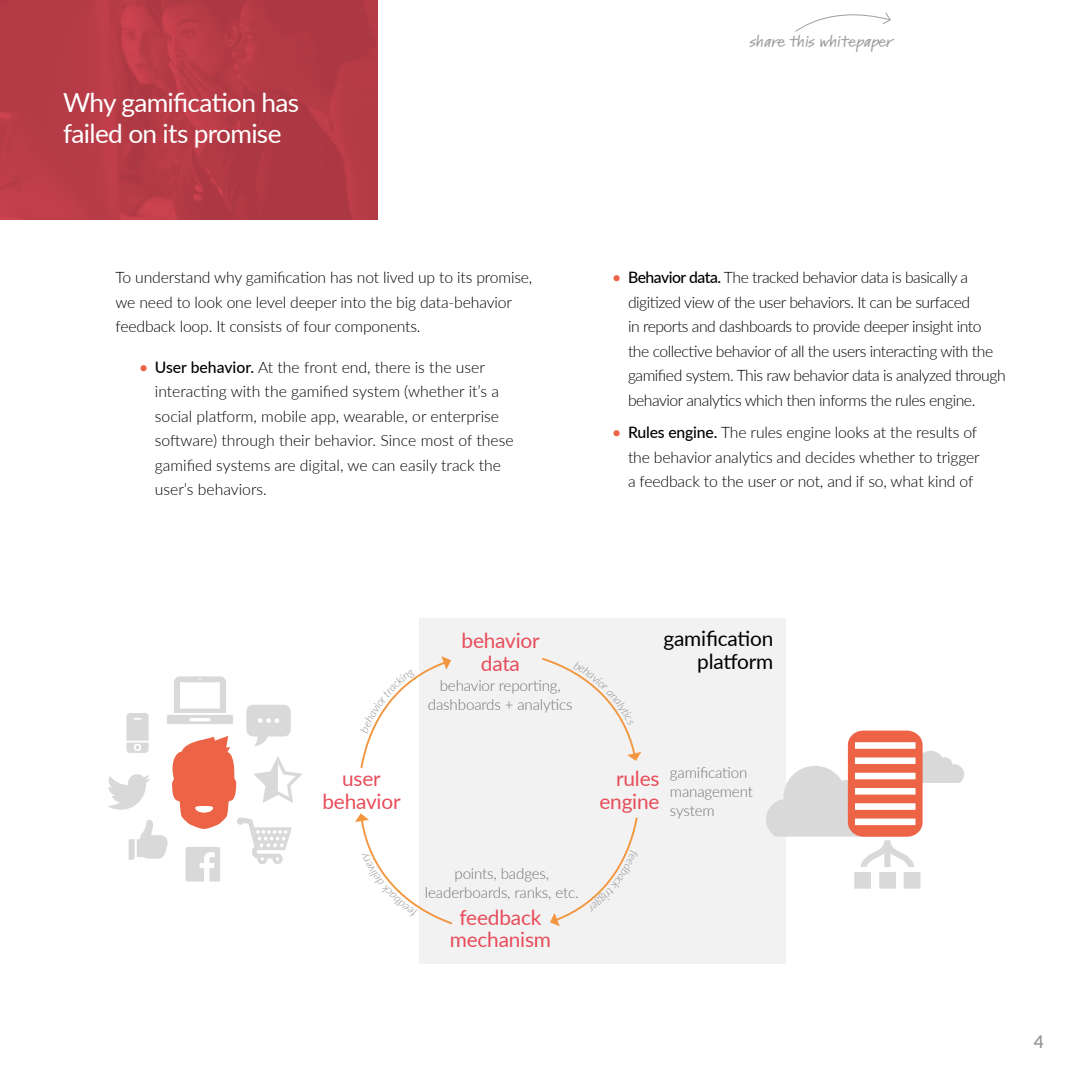
<style>
.page{position:relative;width:1071px;height:1071px;background:#fff}
.page>*{position:absolute;margin:0;border:0;box-sizing:border-box;transform-origin:0 0}
.t1{font:26.25px/31.5px "Lato";letter-spacing:-.025em;color:#fff}
.t2{font:20.82px/22.8px "Lato";letter-spacing:-.01em;color:#e84c5a;text-align:center}
.t3{font:20.82px/22.8px "Lato";letter-spacing:-.01em;color:#000;text-align:right}
.t4{font:600 17.5px "Lato";color:#939598}
.t5{font:300 15.75px/24.5px "Lato";letter-spacing:-.01em;color:#000}
.t6{font:300 15.75px/24.5px "Lato";letter-spacing:-.03em;color:#000}
.t7{font:300 15.22px/18.9px "Lato";letter-spacing:-.01em;color:#737373;text-align:center}
.t8{font:600 expanded 14px "Kremlin Pro";letter-spacing:-.01em;color:#9d9d9d}
.s1{font-weight:500;color:#ed6346}
.s2{font-weight:500}
</style>
<div class="page">
<svg style="left:795px;top:13px;width:96px;height:19px"></svg>
<img style="left:0;top:0;width:378px;height:219px">
<svg style="left:108px;top:676px;width:194px;height:206px"></svg>
<div style="left:419px;top:618px;width:367px;height:346px;background:#f2f2f2"></div>
<svg style="left:766px;top:731px;width:198px;height:158px"></svg>
<svg style="left:360px;top:656px;width:91px;height:113px"></svg>
<svg style="left:550px;top:817px;width:88px;height:109px"></svg>
<svg style="left:542px;top:658px;width:99px;height:103px"></svg>
<svg style="left:355px;top:813px;width:98px;height:112px"></svg>
<h1 class="t1" style="left:63px;top:85px;width:238px">Why gamification has failed on its promise</h1>
<p class="t5" style="left:116px;top:265px;width:418px">To understand why gamification has not lived up to its promise, we need to look one level deeper into the big data-behavior feedback loop. It consists of four components.</p>
<p class="t5" style="left:155px;top:354px;width:360px;text-indent:-16px"><span class="s1">•</span> <span class="s2">User behavior.</span> At the front end, there is the user interacting with the gamified system (whether it’s a social platform, mobile app, wearable, or enterprise software) through their behavior. Since most of these gamified systems are digital, we can easily track the user’s behaviors.</p>
<p class="t8" style="left:750px;top:31px;width:144px">share this whitepaper</p>
<p class="t6" style="left:628px;top:265px;width:379px;text-indent:-16px"><span class="s1">•</span> <span class="s2">Behavior data.</span> The tracked behavior data is basically a digitized view of the user behaviors. It can be surfaced<br>in reports and dashboards to provide deeper insight into the collective behavior of all the users interacting with the gamified system. This raw behavior data is analyzed through behavior analytics which then informs the rules engine.</p>
<p class="t5" style="left:628px;top:420px;width:353px;text-indent:-16px"><span class="s1">•</span> <span class="s2">Rules engine.</span> The rules engine looks at the results of the behavior analytics and decides whether to trigger a feedback to the user or not, and if so, what kind of</p>
<h2 class="t2" style="left:462px;top:628px;width:80px">behavior data</h2>
<p class="t7" style="left:428px;top:676px;width:146px">behavior reporting, dashboards + analytics</p>
<h2 class="t3" style="left:663px;top:627px;width:111px">gamification platform</h2>
<h2 class="t2" style="left:322px;top:766px;width:80px">user behavior</h2>
<p class="t7" style="left:670px;top:763px;width:84px;text-align:left">gamification management system</p>
<h2 class="t2" style="left:599px;top:766px;width:62px;text-align:right">rules engine</h2>
<p class="t7" style="left:425px;top:863px;width:155px">points, badges, leaderboards, ranks, etc.</p>
<h2 class="t2" style="left:450px;top:905px;width:103px">feedback mechanism</h2>
<p class="t4" style="left:1034px;top:1029px;width:12px">4</p>
</div>
